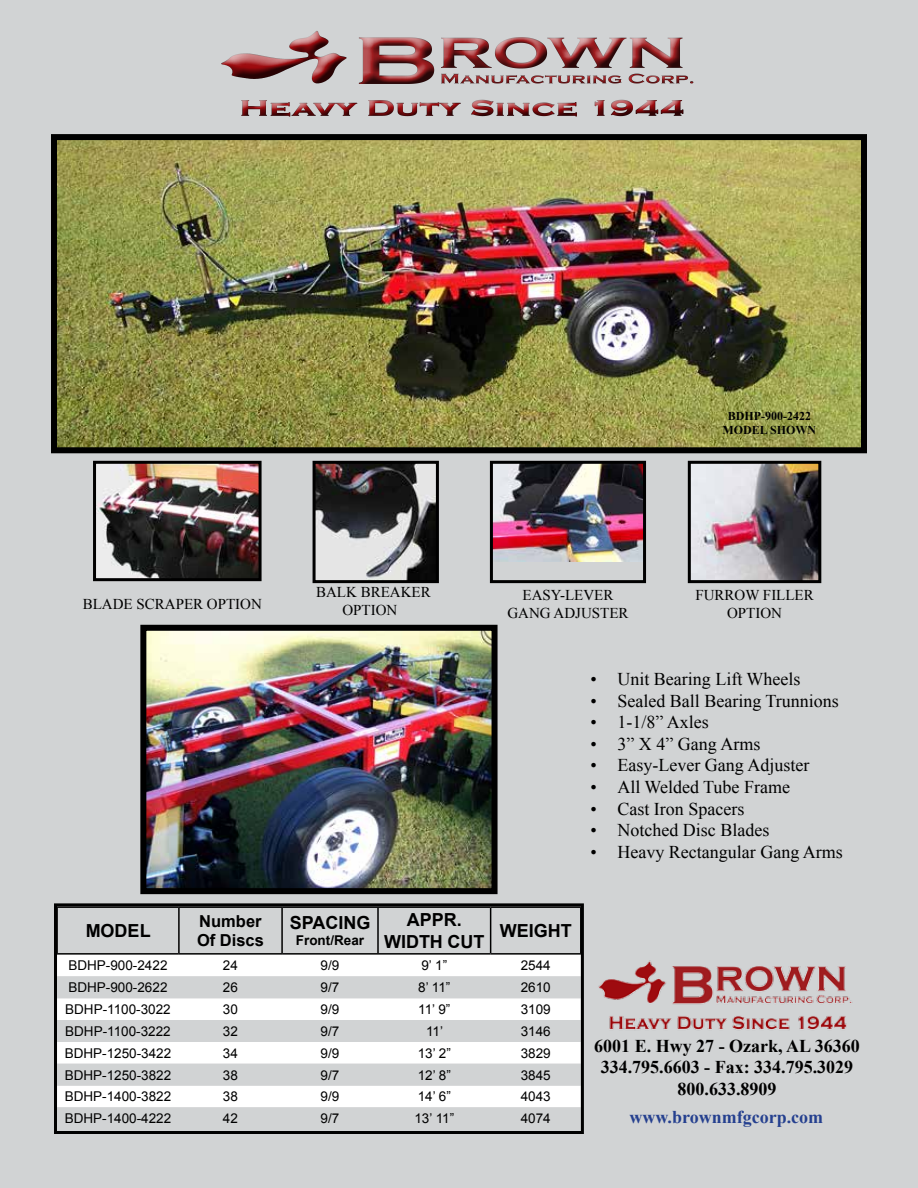
<style>
.page{position:relative;width:918px;height:1188px;background:#d1d3d4}
.page>*{position:absolute;margin:0;border:0;box-sizing:border-box;transform-origin:0 0}
.t1{font:18px "Times New Roman";color:#000}
.t2{font:700 18px/21.6px "Times New Roman";color:#000;text-align:center}
.t3{font:700 18px/21.6px "Arial";color:#000;text-align:center}
.t4{font:700 18px "Times New Roman";color:#25408f}
.t5{font:700 16.5px/19.8px "Arial";color:#000}
.t6{font:15px/18px "Times New Roman";color:#000;text-align:center}
.t7{font:13.5px "Arial";color:#000}
.t8{font:700 13.5px "Arial";color:#000}
.t9{font:700 12px/14.4px "Times New Roman";color:#000;text-align:center}
</style>
<div class="page">
<div style="left:213px;top:31px;width:490px;height:95px;background:#000;opacity:.75"></div>
<img style="left:692px;top:465px;width:125px;height:114px">
<div style="left:688px;top:461px;width:133px;height:122px;border:3px solid #000"></div>
<img style="left:494px;top:465px;width:148px;height:97px">
<div style="left:490px;top:461px;width:156px;height:122px;border:3px solid #000"></div>
<img style="left:58px;top:141px;width:802px;height:305px">
<div style="left:51px;top:134px;width:816px;height:319px;border:6px solid #000"></div>
<img style="left:317px;top:465px;width:118px;height:114px">
<div style="left:313px;top:461px;width:126px;height:122px;border:3px solid #000"></div>
<div style="left:58px;top:955px;width:522px;height:21px;background:#fff"></div>
<svg style="left:58px;top:998px;width:522px;height:109px;fill:#fff"></svg>
<hr style="left:56px;top:906px;width:123px;height:2px;background:#000">
<hr style="left:179px;top:906px;width:103px;height:2px;background:#000">
<hr style="left:178px;top:908px;width:2px;height:45px;background:#000">
<hr style="left:282px;top:906px;width:96px;height:2px;background:#000">
<hr style="left:281px;top:908px;width:2px;height:45px;background:#000">
<hr style="left:378px;top:906px;width:113px;height:2px;background:#000">
<hr style="left:377px;top:908px;width:2px;height:45px;background:#000">
<hr style="left:491px;top:906px;width:91px;height:2px;background:#000">
<hr style="left:490px;top:908px;width:1px;height:45px;background:#000">
<hr style="left:56px;top:953px;width:123px;height:2px;background:#000">
<hr style="left:179px;top:953px;width:103px;height:2px;background:#000">
<hr style="left:282px;top:953px;width:96px;height:2px;background:#000">
<hr style="left:378px;top:953px;width:113px;height:2px;background:#000">
<hr style="left:491px;top:953px;width:91px;height:2px;background:#000">
<div style="left:54px;top:903px;width:530px;height:231px;border:3px solid #000"></div>
<img style="left:97px;top:465px;width:161px;height:112px">
<div style="left:93px;top:461px;width:169px;height:120px;border:3px solid #000"></div>
<img style="left:598px;top:960px;width:255px;height:70px">
<img style="left:147px;top:632px;width:344px;height:255px">
<div style="left:140px;top:625px;width:358px;height:269px;border:6px solid #000"></div>
<p class="t6" style="left:83px;top:594px;width:181px">BLADE SCRAPER OPTION</p>
<p class="t6" style="left:316px;top:583px;width:116px">BALK BREAKER<br>OPTION</p>
<p class="t9" style="left:723px;top:409px;width:95px">BDHP-900-2422<br>MODEL SHOWN</p>
<p class="t6" style="left:507px;top:585px;width:123px">EASY-LEVER<br>GANG ADJUSTER</p>
<p class="t6" style="left:695px;top:585px;width:120px">FURROW FILLER<br>OPTION</p>
<h1 class="t1" style="left:590px;top:667px;width:212px">• Unit Bearing Lift Wheels</h1>
<h1 class="t1" style="left:590px;top:688px;width:250px">• Sealed Ball Bearing Trunnions</h1>
<h1 class="t1" style="left:590px;top:710px;width:120px">• 1-1/8” Axles</h1>
<h1 class="t1" style="left:590px;top:732px;width:171px">• 3” X 4” Gang Arms</h1>
<h1 class="t1" style="left:590px;top:753px;width:220px">• Easy-Lever Gang Adjuster</h1>
<h1 class="t1" style="left:590px;top:775px;width:201px">• All Welded Tube Frame</h1>
<h1 class="t1" style="left:590px;top:796px;width:155px">• Cast Iron Spacers</h1>
<h1 class="t1" style="left:590px;top:818px;width:180px">• Notched Disc Blades</h1>
<h1 class="t1" style="left:590px;top:840px;width:254px">• Heavy Rectangular Gang Arms</h1>
<h1 class="t3" style="left:86px;top:920px;width:66px">MODEL</h1>
<p class="t5" style="left:197px;top:911px;width:68px">Number<br>Of Discs</p>
<h1 class="t3" style="left:290px;top:912px;width:82px">SPACING</h1>
<p class="t8" style="left:296px;top:931px;width:70px">Front/Rear</p>
<h1 class="t3" style="left:384px;top:910px;width:102px">APPR.<br>WIDTH CUT</h1>
<h1 class="t3" style="left:500px;top:920px;width:73px">WEIGHT</h1>
<p class="t7" style="left:68px;top:957px;width:101px">BDHP-900-2422</p>
<p class="t7" style="left:223px;top:957px;width:17px">24</p>
<p class="t7" style="left:321px;top:957px;width:20px">9/9</p>
<p class="t7" style="left:421px;top:957px;width:27px">9’ 1”</p>
<p class="t7" style="left:521px;top:957px;width:32px">2544</p>
<p class="t7" style="left:68px;top:979px;width:101px">BDHP-900-2622</p>
<p class="t7" style="left:223px;top:979px;width:17px">26</p>
<p class="t7" style="left:321px;top:979px;width:20px">9/7</p>
<p class="t7" style="left:418px;top:979px;width:34px">8’ 11”</p>
<p class="t7" style="left:521px;top:979px;width:32px">2610</p>
<p class="t7" style="left:65px;top:1001px;width:107px">BDHP-1100-3022</p>
<p class="t7" style="left:223px;top:1001px;width:17px">30</p>
<p class="t7" style="left:321px;top:1001px;width:20px">9/9</p>
<p class="t7" style="left:418px;top:1001px;width:34px">11’ 9”</p>
<p class="t7" style="left:521px;top:1001px;width:32px">3109</p>
<p class="t7" style="left:65px;top:1022px;width:107px">BDHP-1100-3222</p>
<p class="t7" style="left:223px;top:1022px;width:17px">32</p>
<p class="t7" style="left:321px;top:1022px;width:20px">9/7</p>
<p class="t7" style="left:426px;top:1022px;width:19px">11’</p>
<p class="t7" style="left:521px;top:1022px;width:32px">3146</p>
<p class="t7" style="left:65px;top:1044px;width:108px">BDHP-1250-3422</p>
<p class="t7" style="left:223px;top:1044px;width:17px">34</p>
<p class="t7" style="left:321px;top:1044px;width:20px">9/9</p>
<p class="t7" style="left:418px;top:1044px;width:35px">13’ 2”</p>
<p class="t7" style="left:521px;top:1044px;width:32px">3829</p>
<p class="t7" style="left:65px;top:1066px;width:108px">BDHP-1250-3822</p>
<p class="t7" style="left:223px;top:1066px;width:17px">38</p>
<p class="t7" style="left:321px;top:1066px;width:20px">9/7</p>
<p class="t7" style="left:418px;top:1066px;width:35px">12’ 8”</p>
<p class="t7" style="left:521px;top:1066px;width:32px">3845</p>
<p class="t7" style="left:65px;top:1088px;width:108px">BDHP-1400-3822</p>
<p class="t7" style="left:223px;top:1088px;width:17px">38</p>
<p class="t7" style="left:321px;top:1088px;width:20px">9/9</p>
<p class="t7" style="left:418px;top:1088px;width:35px">14’ 6”</p>
<p class="t7" style="left:521px;top:1088px;width:32px">4043</p>
<p class="t7" style="left:65px;top:1110px;width:108px">BDHP-1400-4222</p>
<p class="t7" style="left:223px;top:1110px;width:17px">42</p>
<p class="t7" style="left:321px;top:1110px;width:20px">9/7</p>
<p class="t7" style="left:414px;top:1110px;width:41px">13’ 11”</p>
<p class="t7" style="left:521px;top:1110px;width:32px">4074</p>
<h1 class="t2" style="left:594px;top:1034px;width:267px">6001 E. Hwy 27 - Ozark, AL 36360<br>334.795.6603 - Fax: 334.795.3029<br>800.633.8909</h1>
<h1 class="t4" style="left:630px;top:1105px;width:195px">www.brownmfgcorp.com</h1>
</div>
